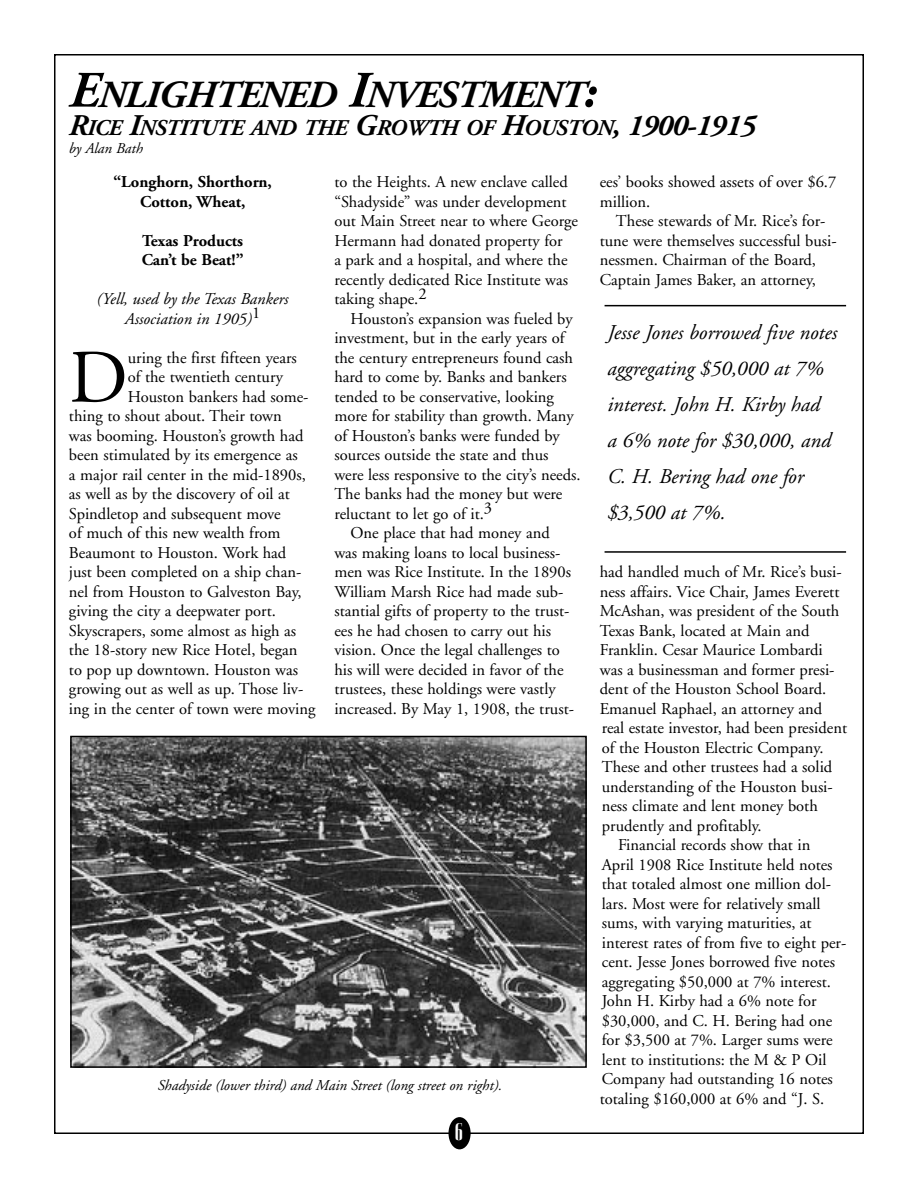
<style>
.page{position:relative;width:918px;height:1188px;background:#fff}
.page>*{position:absolute;margin:0;border:0;box-sizing:border-box;transform-origin:0 0}
.Drop_Cap_Copy{font:75.3px "Adobe Garamond";color:#000}
.HEADERS_2000{font:italic 700 38.25px "Adobe Garamond";letter-spacing:-.035em;color:#000}
.HEADERS_2000-2{font:italic 700 22.5px "Adobe Garamond";letter-spacing:-.035em;color:#000}
.PULL_QUOTES_CORRECT{font:italic 21px/36px "Adobe Garamond";color:#000}
.t1{font:21px "Corvinus Skyline";color:#fff}
.body_text{font:16.5px/19.5px "Adobe Garamond";color:#000}
.Drop_Cap_Copy-2{font:16.5px/19.5px "Adobe Garamond";color:#000}
.body_text-2{font:700 16.5px/19.5px "Adobe Garamond";color:#000;text-align:center}
.body_text-3{font:italic 16.5px/19.5px "Adobe Garamond";color:#000;text-align:center}
.Captions{font:italic 15px "Adobe Garamond";color:#000}
.s1{font-size:51px}
.s2{font-size:30px}
</style>
<div class="page">
<div style="left:448px;top:1117px;width:23px;height:32px;background:#000;border-radius:50%"></div>
<img style="left:73px;top:739px;width:511px;height:326px">
<div style="left:70px;top:736px;width:517px;height:332px;border:2px solid #000"></div>
<hr style="left:605px;top:305px;width:241px;height:1px;background:#000">
<hr style="left:605px;top:551px;width:241px;height:2px;background:#000">
<p class="HEADERS_2000" style="left:69px;top:74px;width:529px"><span class="s1">E</span>NLIGHTENED <span class="s1">I</span>NVESTMENT<span class="s1">:</span></p>
<p class="HEADERS_2000-2" style="left:69px;top:116px;width:688px"><span class="s2">R</span>ICE <span class="s2">I</span>NSTITUTE AND THE <span class="s2">G</span>ROWTH OF <span class="s2">H</span>OUSTON<span class="s2">, 1900-1915</span></p>
<p class="Captions" style="left:69px;top:140px;width:75px">by Alan Bath</p>
<p class="body_text-2" style="left:113px;top:172px;width:160px">“Longhorn, Shorthorn,<br>Cotton, Wheat,</p>
<p class="body_text-2" style="left:142px;top:231px;width:103px;text-align:left">Texas Products<br>Can’t be Beat!”</p>
<p class="body_text-3" style="left:97px;top:290px;width:193px">(Yell, used by the Texas Bankers<br>Association in 1905)<sup>1</sup></p>
<p class="Drop_Cap_Copy" style="left:69px;top:337px;width:60px">D</p>
<p class="Drop_Cap_Copy-2" style="left:128px;top:348px;width:171px">uring the first fifteen years</p>
<p class="Drop_Cap_Copy-2" style="left:128px;top:367px;width:157px">of the twentieth century</p>
<p class="Drop_Cap_Copy-2" style="left:128px;top:387px;width:182px">Houston bankers had some-</p>
<p class="Drop_Cap_Copy-2" style="left:69px;top:406px;width:214px">thing to shout about. Their town</p>
<p class="Drop_Cap_Copy-2" style="left:69px;top:426px;width:236px">was booming. Houston’s growth had</p>
<p class="Drop_Cap_Copy-2" style="left:69px;top:445px;width:230px">been stimulated by its emergence as</p>
<p class="Drop_Cap_Copy-2" style="left:69px;top:465px;width:238px">a major rail center in the mid-1890s,</p>
<p class="Drop_Cap_Copy-2" style="left:69px;top:484px;width:223px">as well as by the discovery of oil at</p>
<p class="Drop_Cap_Copy-2" style="left:69px;top:504px;width:213px">Spindletop and subsequent move</p>
<p class="Drop_Cap_Copy-2" style="left:69px;top:523px;width:213px">of much of this new wealth from</p>
<p class="Drop_Cap_Copy-2" style="left:69px;top:543px;width:219px">Beaumont to Houston. Work had</p>
<p class="Drop_Cap_Copy-2" style="left:69px;top:562px;width:234px">just been completed on a ship chan-</p>
<p class="Drop_Cap_Copy-2" style="left:69px;top:582px;width:234px">nel from Houston to Galveston Bay,</p>
<p class="Drop_Cap_Copy-2" style="left:69px;top:601px;width:209px">giving the city a deepwater port.</p>
<p class="Drop_Cap_Copy-2" style="left:69px;top:621px;width:229px">Skyscrapers, some almost as high as</p>
<p class="Drop_Cap_Copy-2" style="left:69px;top:640px;width:230px">the 18-story new Rice Hotel, began</p>
<p class="Drop_Cap_Copy-2" style="left:69px;top:660px;width:231px">to pop up downtown. Houston was</p>
<p class="Drop_Cap_Copy-2" style="left:69px;top:679px;width:236px">growing out as well as up. Those liv-</p>
<p class="Drop_Cap_Copy-2" style="left:69px;top:699px;width:248px">ing in the center of town were moving</p>
<p class="Drop_Cap_Copy-2" style="left:334px;top:172px;width:245px">to the Heights. A new enclave called “Shadyside” was under development out Main Street near to where George<br>Hermann had donated property for<br>a park and a hospital, and where the recently dedicated Rice Institute was taking shape.2</p>
<p class="body_text" style="left:334px;top:309px;width:248px;text-indent:16px">Houston’s expansion was fueled by investment, but in the early years of the century entrepreneurs found cash hard to come by. Banks and bankers tended to be conservative, looking more for stability than growth. Many of Houston’s banks were funded by sources outside the state and thus were less responsive to the city’s needs.<br>The banks had the money but were reluctant to let go of it.3</p>
<p class="body_text" style="left:334px;top:523px;width:241px;text-indent:16px">One place that had money and was making loans to local business&shy;men was Rice Institute. In the 1890s William Marsh Rice had made sub&shy;stantial gifts of property to the trust&shy;ees he had chosen to carry out his vision. Once the legal challenges to his will were decided in favor of the trustees, these holdings were vastly increased. By May 1, 1908, the trust-</p>
<p class="Captions" style="left:158px;top:1077px;width:346px">Shadyside (lower third) and Main Street (long street on right).</p>
<p class="t1" style="left:455px;top:1121px;width:10px">6</p>
<p class="body_text" style="left:600px;top:172px;width:238px">ees’ books showed assets of over $6.7 million.</p>
<p class="body_text" style="left:600px;top:211px;width:238px;text-indent:16px">These stewards of Mr. Rice’s for&shy;tune were themselves successful busi&shy;nessmen. Chairman of the Board, Captain James Baker, an attorney,</p>
<p class="PULL_QUOTES_CORRECT" style="left:607px;top:315px;width:231px">Jesse Jones borrowed five notes aggregating $50,000 at 7% interest. John H. Kirby had<br>a 6% note for $30,000, and<br>C. H. Bering had one for $3,500 at 7%.</p>
<p class="body_text" style="left:600px;top:562px;width:249px">had handled much of Mr. Rice’s busi&shy;ness affairs. Vice Chair, James Everett McAshan, was president of the South Texas Bank, located at Main and Franklin. Cesar Maurice Lombardi was a businessman and former presi&shy;dent of the Houston School Board.<br>Emanuel Raphael, an attorney and real estate investor, had been president of the Houston Electric Company.<br>These and other trustees had a solid understanding of the Houston busi&shy;ness climate and lent money both prudently and profitably.</p>
<p class="body_text" style="left:600px;top:835px;width:248px;text-indent:18px">Financial records show that in April 1908 Rice Institute held notes that totaled almost one million dol&shy;lars. Most were for relatively small sums, with varying maturities, at interest rates of from five to eight per&shy;cent. Jesse Jones borrowed five notes aggregating $50,000 at 7% interest.<br>John H. Kirby had a 6% note for $30,000, and C. H. Bering had one for $3,500 at 7%. Larger sums were lent to institutions: the M &amp; P Oil Company had outstanding 16 notes totaling $160,000 at 6% and “J. S.</p>
</div>
